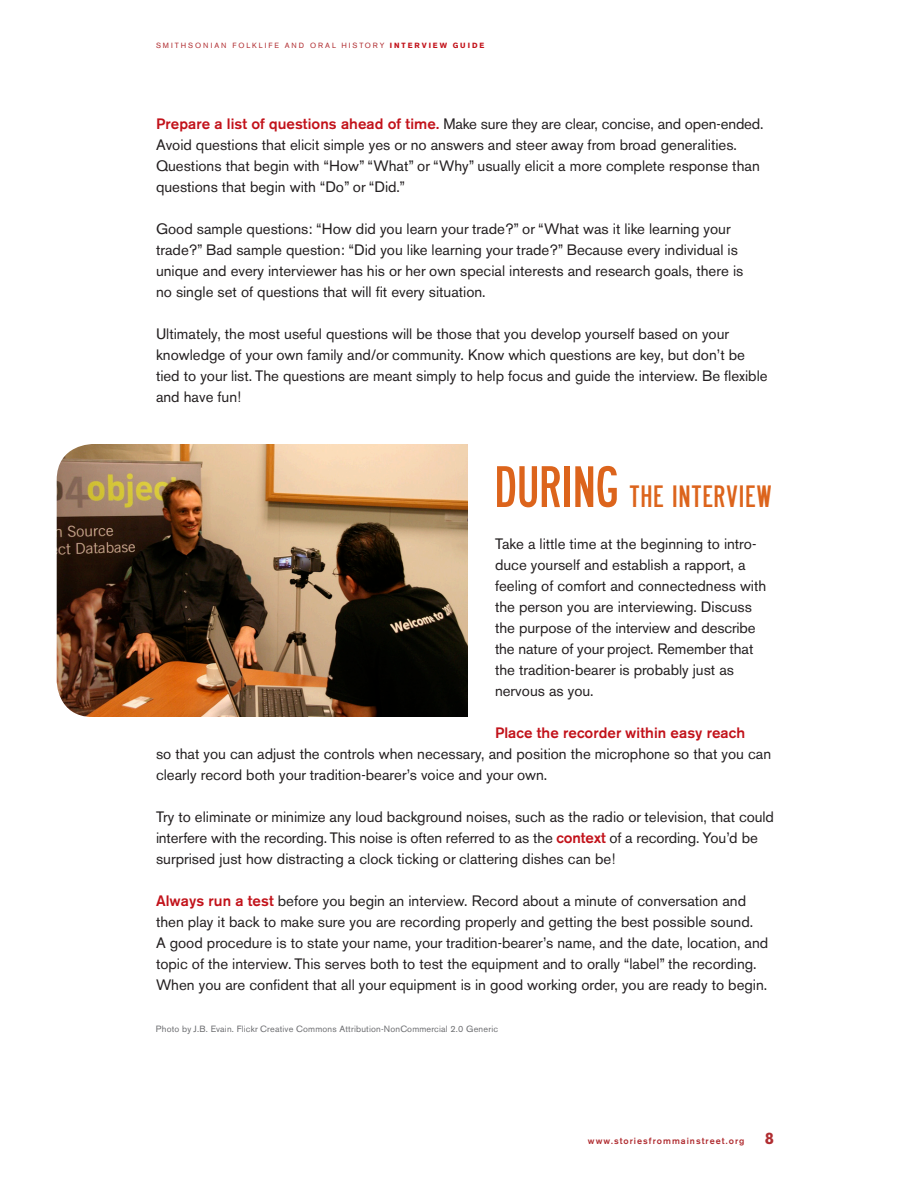
<style>
.page{position:relative;width:918px;height:1188px;background:#fff}
.page>*{position:absolute;margin:0;border:0;box-sizing:border-box;transform-origin:0 0}
.Head_A_18{font:27px "Roadway";letter-spacing:.04em;color:#dc641c}
.Text_A{font:15px/21px "Akzidenz Grotesk BQ";color:#231f20}
.Text_A-2{font:9px "Akzidenz Grotesk BQ";letter-spacing:.02em;color:#6c6d70}
.t1{font:500 9px "Akzidenz Grotesk BQ";letter-spacing:.11em;color:#b02d31}
.t2{font:7.5px "Akzidenz Grotesk BQ";letter-spacing:.26em;color:#b02d31}
.s1{font-weight:700;color:#c2121a}
.s2{font-weight:500;color:#c2121a}
.s3{font-size:51px}
.s4{font-weight:700;font-size:16.5px}
</style>
<div class="page">
<img style="left:57px;top:444px;width:411px;height:273px">
<p class="t2" style="left:156px;top:41px;width:330px">SMITHSONIAN FOLKLIFE AND ORAL HISTORY <span class="s1">INTERVIEW GUIDE</span></p>
<p class="Text_A" style="left:156px;top:113px;width:609px"><span class="s2">Prepare a list of questions ahead of time.</span> Make sure they are clear, concise, and open-ended.<br>Avoid questions that elicit simple yes or no answers and steer away from broad generalities.<br>Questions that begin with “How” “What” or “Why” usually elicit a more complete response than questions that begin with “Do” or “Did.”</p>
<p class="Text_A" style="left:156px;top:218px;width:589px">Good sample questions: “How did you learn your trade?” or “What was it like learning your trade?” Bad sample question: “Did you like learning your trade?” Because every individual is unique and every interviewer has his or her own special interests and research goals, there is no single set of questions that will fit every situation.</p>
<p class="Text_A" style="left:156px;top:323px;width:613px">Ultimately, the most useful questions will be those that you develop yourself based on your knowledge of your own family and/or community. Know which questions are key, but don’t be tied to your list. The questions are meant simply to help focus and guide the interview. Be flexible and have fun!</p>
<p class="Head_A_18" style="left:495px;top:478px;width:278px"><span class="s3">DURING</span> THE INTERVIEW</p>
<p class="Text_A" style="left:495px;top:533px;width:273px">Take a little time at the beginning to intro&shy;duce yourself and establish a rapport, a feeling of comfort and connectedness with the person you are interviewing. Discuss the purpose of the interview and describe the nature of your project. Remember that the tradition-bearer is probably just as nervous as you.</p>
<p class="Text_A" style="left:156px;top:722px;width:617px;text-indent:339px"><span class="s2">Place the recorder within easy reach<br></span>so that you can adjust the controls when necessary, and position the microphone so that you can clearly record both your tradition-bearer’s voice and your own.</p>
<p class="Text_A" style="left:156px;top:806px;width:619px">Try to eliminate or minimize any loud background noises, such as the radio or television, that could interfere with the recording. This noise is often referred to as the <span class="s2">context</span> of a recording. You’d be surprised just how distracting a clock ticking or clattering dishes can be!</p>
<p class="Text_A" style="left:156px;top:890px;width:614px"><span class="s2">Always run a test</span> before you begin an interview. Record about a minute of conversation and then play it back to make sure you are recording properly and getting the best possible sound.<br>A good procedure is to state your name, your tradition-bearer’s name, and the date, location, and topic of the interview. This serves both to test the equipment and to orally “label” the recording.<br>When you are confident that all your equipment is in good working order, you are ready to begin.</p>
<p class="Text_A-2" style="left:156px;top:1024px;width:344px">Photo by J.B. Evain. Flickr Creative Commons Attribution-NonCommercial 2.0 Generic</p>
<p class="t1" style="left:588px;top:1135px;width:188px">www.storiesfrommainstreet.org <span class="s4">8</span></p>
</div>
